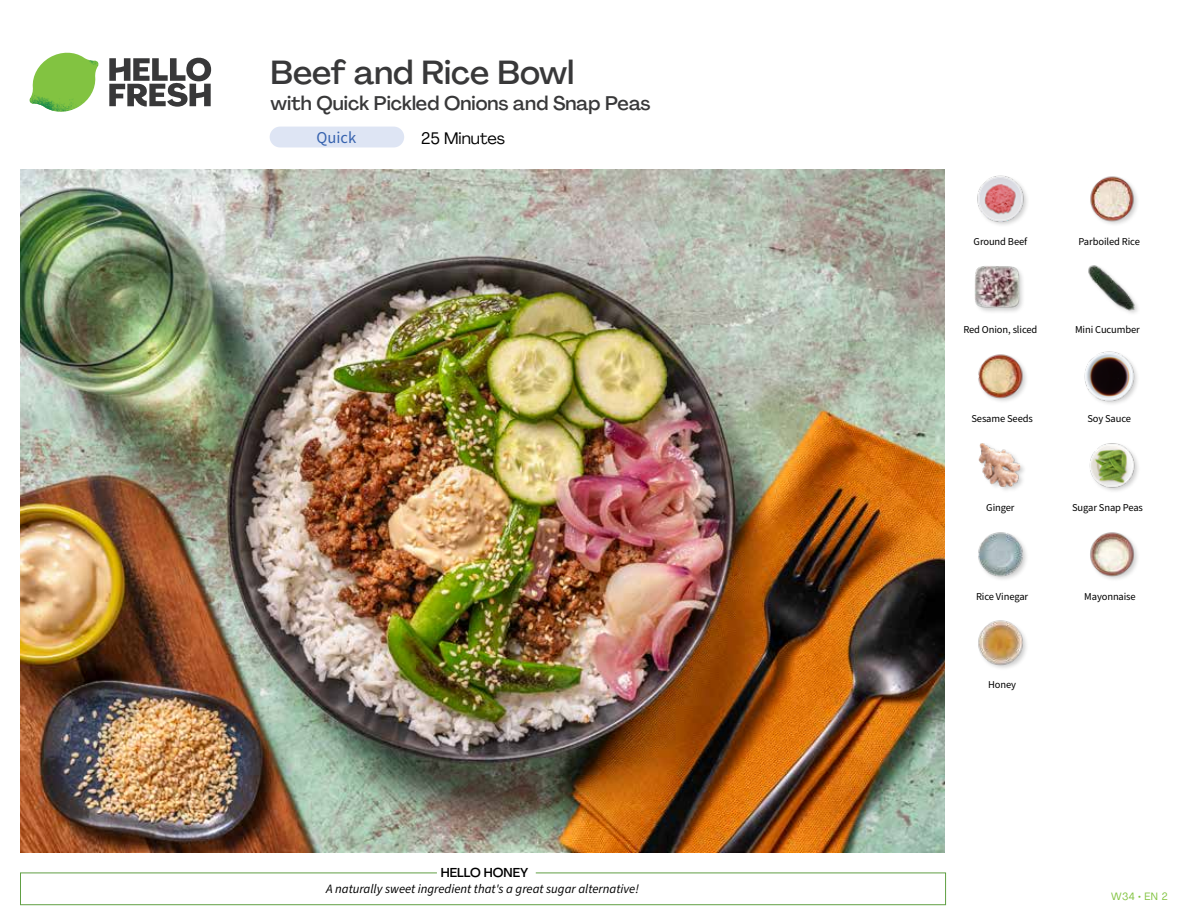
<style>
.page{position:relative;width:1188px;height:918px;background:#fff}
.page>*{position:absolute;margin:0;border:0;box-sizing:border-box;transform-origin:0 0}
.t1{font:500 33px "Agrandir";letter-spacing:-.005em;color:#383839}
.t2{font:500 19.5px "Agrandir";color:#383839}
.t3{font:16.5px "Agrandir";color:#000}
.t4{font:16.5px "Source Sans Pro";color:#3763af}
.t5{font:italic 12.75px "Source Sans Pro";color:#000}
.t6{font:500 12.75px "Agrandir";color:#000}
.t7{font:10.5px "Source Sans Pro";letter-spacing:-.01em;color:#000}
.t8{font:10.5px "Agrandir";color:#82c341}
</style>
<div class="page">
<div style="left:270px;top:127px;width:134px;height:20px;background:#dee5f4;border-radius:10px"></div>
<svg style="left:109px;top:57px;width:102px;height:50px"></svg>
<svg style="left:34px;top:53px;width:62px;height:40px"></svg>
<img style="left:67px;top:53px;width:32px;height:26px">
<img style="left:33px;top:75px;width:59px;height:11px">
<img style="left:29px;top:79px;width:61px;height:33px">
<img style="left:65px;top:86px;width:27px;height:25px">
<div style="left:20px;top:873px;width:926px;height:32px;border:1px solid #609f43"></div>
<div style="left:437px;top:865px;width:99px;height:15px;background:#fff"></div>
<img style="left:21px;top:170px;width:924px;height:682px">
<img style="left:978px;top:620px;width:49px;height:49px">
<img style="left:1090px;top:532px;width:48px;height:48px">
<img style="left:978px;top:532px;width:49px;height:48px">
<img style="left:1089px;top:443px;width:49px;height:48px">
<div style="left:978px;top:442px;width:48px;height:51px;background:#000;opacity:.2"></div>
<img style="left:979px;top:443px;width:41px;height:44px">
<img style="left:1084px;top:351px;width:53px;height:53px">
<img style="left:978px;top:354px;width:48px;height:47px">
<img style="left:1088px;top:265px;width:50px;height:48px">
<div style="left:974px;top:265px;width:52px;height:49px;background:#000;opacity:.2"></div>
<img style="left:975px;top:265px;width:44px;height:44px">
<img style="left:1090px;top:176px;width:48px;height:48px">
<img style="left:977px;top:175px;width:50px;height:50px">
<h1 class="t1" style="left:271px;top:52px;width:305px">Beef and Rice Bowl</h1>
<h2 class="t2" style="left:271px;top:91px;width:381px">with Quick Pickled Onions and Snap Peas</h2>
<h3 class="t4" style="left:317px;top:127px;width:41px">Quick</h3>
<h3 class="t3" style="left:421px;top:128px;width:86px">25 Minutes</h3>
<p class="t6" style="left:441px;top:864px;width:89px">HELLO HONEY</p>
<p class="t5" style="left:326px;top:880px;width:314px">A naturally sweet ingredient that's a great sugar alternative!</p>
<p class="t7" style="left:974px;top:234px;width:55px">Ground Beef</p>
<p class="t7" style="left:1079px;top:234px;width:63px">Parboiled Rice</p>
<p class="t7" style="left:963px;top:323px;width:75px">Red Onion, sliced</p>
<p class="t7" style="left:1075px;top:323px;width:66px">Mini Cucumber</p>
<p class="t7" style="left:971px;top:412px;width:63px">Sesame Seeds</p>
<p class="t7" style="left:1087px;top:412px;width:45px">Soy Sauce</p>
<p class="t7" style="left:986px;top:500px;width:30px">Ginger</p>
<p class="t7" style="left:1072px;top:500px;width:72px">Sugar Snap Peas</p>
<p class="t7" style="left:976px;top:589px;width:54px">Rice Vinegar</p>
<p class="t7" style="left:1084px;top:589px;width:53px">Mayonnaise</p>
<p class="t7" style="left:988px;top:678px;width:30px">Honey</p>
<p class="t8" style="left:1111px;top:890px;width:58px">W34 • EN 2</p>
</div>
